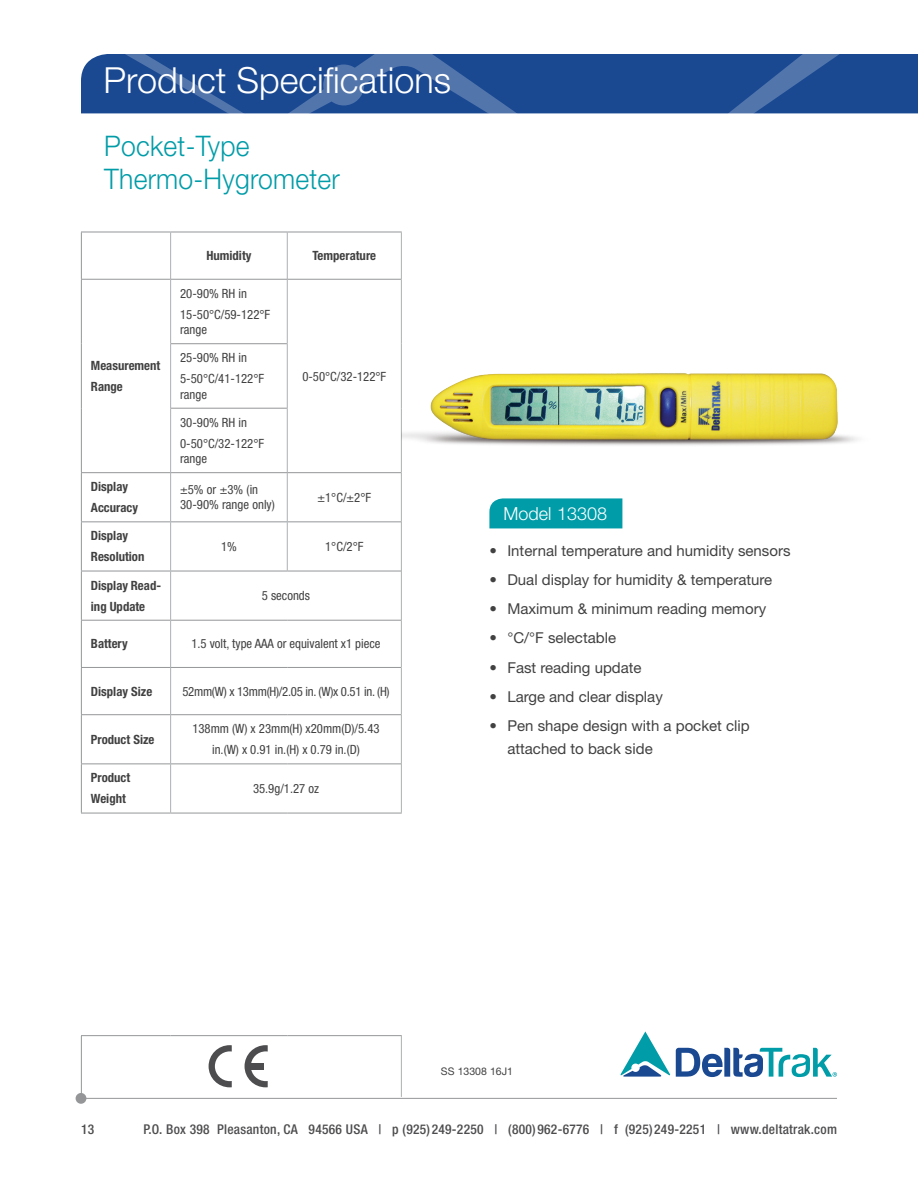
<style>
.page{position:relative;width:918px;height:1188px;background:#fff}
.page>*{position:absolute;margin:0;border:0;box-sizing:border-box;transform-origin:0 0}
.t1{font:300 36px "Helvetica Neue LT Std";color:#fff}
.t2{font:300 28.35px/33px "Helvetica Neue LT Std";letter-spacing:.01em;color:#009ca8;scale:.93 1}
.t3{font:300 18px "Helvetica Neue LT Std";color:#fff}
.t4{font:15px/22.5px "Helvetica Neue LT Std";color:#414142}
.t5{font:500 condensed 13.5px "Helvetica Neue LT Std";letter-spacing:.02em;color:#4d4d4f}
.t6{font:condensed 12.75px/21px "Helvetica Neue LT Std";color:#414142}
.t7{font:700 condensed 12.75px/21px "Helvetica Neue LT Std";color:#414142}
.t8{font:condensed 12.75px "Helvetica Neue LT Std";letter-spacing:-.02em;color:#414142}
.t9{font:10.5px "Helvetica Neue LT Std";color:#414142}
</style>
<div class="page">
<svg style="left:81px;top:54px;width:837px;height:59px;background:#235096"></svg>
<div style="left:76px;top:1093px;width:10px;height:11px;background:#949698;border-radius:50%"></div>
<hr style="left:81px;top:1098px;width:756px;height:1px;background:#949698">
<svg style="left:620px;top:1031px;width:217px;height:46px"></svg>
<hr style="left:81px;top:232px;width:90px;height:1px;background:#949698">
<hr style="left:81px;top:232px;width:1px;height:47px;background:#949698">
<hr style="left:171px;top:232px;width:116px;height:1px;background:#949698">
<hr style="left:287px;top:232px;width:115px;height:1px;background:#949698">
<hr style="left:170px;top:232px;width:1px;height:47px;background:#adafb1">
<hr style="left:287px;top:232px;width:1px;height:47px;background:#adafb1">
<hr style="left:401px;top:232px;width:1px;height:47px;background:#adafb1">
<hr style="left:81px;top:279px;width:90px;height:1px;background:#949698">
<hr style="left:81px;top:280px;width:1px;height:64px;background:#949698">
<hr style="left:81px;top:344px;width:1px;height:64px;background:#949698">
<hr style="left:81px;top:408px;width:1px;height:64px;background:#949698">
<hr style="left:171px;top:279px;width:116px;height:1px;background:#949698">
<hr style="left:170px;top:280px;width:1px;height:64px;background:#adafb1">
<hr style="left:287px;top:279px;width:114px;height:1px;background:#949698">
<hr style="left:287px;top:280px;width:1px;height:64px;background:#adafb1">
<hr style="left:401px;top:279px;width:1px;height:65px;background:#adafb1">
<hr style="left:401px;top:344px;width:1px;height:64px;background:#adafb1">
<hr style="left:401px;top:408px;width:1px;height:65px;background:#adafb1">
<hr style="left:171px;top:343px;width:116px;height:1px;background:#949698">
<hr style="left:170px;top:344px;width:1px;height:64px;background:#adafb1">
<hr style="left:287px;top:344px;width:1px;height:64px;background:#adafb1">
<hr style="left:171px;top:408px;width:116px;height:1px;background:#949698">
<hr style="left:170px;top:408px;width:1px;height:64px;background:#adafb1">
<hr style="left:287px;top:408px;width:1px;height:64px;background:#adafb1">
<hr style="left:81px;top:472px;width:90px;height:1px;background:#949698">
<hr style="left:81px;top:473px;width:1px;height:48px;background:#949698">
<hr style="left:171px;top:472px;width:116px;height:1px;background:#949698">
<hr style="left:287px;top:472px;width:114px;height:1px;background:#949698">
<hr style="left:81px;top:521px;width:90px;height:1px;background:#949698">
<hr style="left:81px;top:522px;width:1px;height:49px;background:#949698">
<hr style="left:171px;top:521px;width:116px;height:1px;background:#949698">
<hr style="left:287px;top:521px;width:114px;height:1px;background:#949698">
<hr style="left:81px;top:571px;width:90px;height:1px;background:#949698">
<hr style="left:81px;top:571px;width:1px;height:49px;background:#949698">
<hr style="left:171px;top:571px;width:116px;height:1px;background:#949698">
<hr style="left:287px;top:571px;width:114px;height:1px;background:#949698">
<hr style="left:81px;top:620px;width:90px;height:1px;background:#949698">
<hr style="left:81px;top:621px;width:1px;height:46px;background:#949698">
<hr style="left:171px;top:620px;width:116px;height:1px;background:#949698">
<hr style="left:287px;top:620px;width:114px;height:1px;background:#949698">
<hr style="left:81px;top:667px;width:90px;height:1px;background:#949698">
<hr style="left:81px;top:668px;width:1px;height:46px;background:#949698">
<hr style="left:171px;top:667px;width:116px;height:1px;background:#949698">
<hr style="left:287px;top:667px;width:114px;height:1px;background:#949698">
<hr style="left:81px;top:714px;width:90px;height:1px;background:#949698">
<hr style="left:81px;top:715px;width:1px;height:49px;background:#949698">
<hr style="left:171px;top:714px;width:116px;height:1px;background:#949698">
<hr style="left:287px;top:714px;width:114px;height:1px;background:#949698">
<hr style="left:81px;top:764px;width:90px;height:1px;background:#949698">
<hr style="left:81px;top:764px;width:1px;height:49px;background:#949698">
<hr style="left:171px;top:764px;width:116px;height:1px;background:#949698">
<hr style="left:287px;top:764px;width:114px;height:1px;background:#949698">
<hr style="left:81px;top:813px;width:90px;height:1px;background:#949698">
<hr style="left:171px;top:813px;width:116px;height:1px;background:#949698">
<hr style="left:287px;top:813px;width:115px;height:1px;background:#949698">
<hr style="left:81px;top:1035px;width:90px;height:1px;background:#949698">
<hr style="left:81px;top:1036px;width:1px;height:61px;background:#949698">
<hr style="left:171px;top:1035px;width:116px;height:1px;background:#949698">
<hr style="left:287px;top:1035px;width:115px;height:1px;background:#949698">
<hr style="left:170px;top:473px;width:1px;height:48px;background:#adafb1">
<hr style="left:287px;top:473px;width:1px;height:48px;background:#adafb1">
<hr style="left:401px;top:473px;width:1px;height:49px;background:#adafb1">
<hr style="left:170px;top:522px;width:1px;height:49px;background:#adafb1">
<hr style="left:287px;top:522px;width:1px;height:49px;background:#adafb1">
<hr style="left:401px;top:522px;width:1px;height:49px;background:#adafb1">
<hr style="left:170px;top:571px;width:1px;height:49px;background:#adafb1">
<hr style="left:401px;top:571px;width:1px;height:49px;background:#adafb1">
<hr style="left:170px;top:621px;width:1px;height:46px;background:#adafb1">
<hr style="left:401px;top:620px;width:1px;height:47px;background:#adafb1">
<hr style="left:170px;top:668px;width:1px;height:46px;background:#adafb1">
<hr style="left:401px;top:667px;width:1px;height:48px;background:#adafb1">
<hr style="left:170px;top:715px;width:1px;height:49px;background:#adafb1">
<hr style="left:401px;top:715px;width:1px;height:49px;background:#adafb1">
<hr style="left:170px;top:764px;width:1px;height:49px;background:#adafb1">
<hr style="left:401px;top:764px;width:1px;height:49px;background:#adafb1">
<hr style="left:401px;top:1036px;width:1px;height:61px;background:#adafb1">
<svg style="left:245px;top:1045px;width:23px;height:42px"></svg>
<svg style="left:209px;top:1045px;width:23px;height:42px"></svg>
<div style="left:248px;top:1063px;width:16px;height:6px;background:#4d4d4f"></div>
<div style="left:489px;top:498px;width:133px;height:30px;background:#009ca8"></div>
<img style="left:402px;top:373px;width:456px;height:73px">
<h1 class="t1" style="left:104px;top:58px;width:349px">Product Specifications</h1>
<h2 class="t2" style="left:104px;top:129px;width:255px">Pocket-Type<br>Thermo-Hygrometer</h2>
<p class="t7" style="left:206px;top:245px;width:47px">Humidity</p>
<p class="t7" style="left:312px;top:245px;width:65px">Temperature</p>
<p class="t7" style="left:91px;top:355px;width:71px">Measurement<br>Range</p>
<p class="t6" style="left:180px;top:283px;width:92px">20-90% RH in<br>15-50°C/59-122°F</p>
<p class="t6" style="left:180px;top:319px;width:28px">range</p>
<p class="t6" style="left:180px;top:347px;width:85px">25-90% RH in<br>5-50°C/41-122°F</p>
<p class="t6" style="left:180px;top:384px;width:28px">range</p>
<p class="t6" style="left:180px;top:412px;width:85px">30-90% RH in<br>0-50°C/32-122°F</p>
<p class="t6" style="left:180px;top:448px;width:28px">range</p>
<p class="t6" style="left:302px;top:365px;width:85px">0-50°C/32-122°F</p>
<p class="t7" style="left:91px;top:476px;width:49px">Display<br>Accuracy</p>
<p class="t6" style="left:180px;top:482px;width:96px;line-height:15.3px">±5% or ±3% (in<br>30-90% range only)</p>
<p class="t6" style="left:318px;top:487px;width:55px">±1°C/±2°F</p>
<p class="t7" style="left:91px;top:525px;width:55px">Display<br>Resolution</p>
<p class="t6" style="left:221px;top:536px;width:17px">1%</p>
<p class="t6" style="left:325px;top:536px;width:40px">1°C/2°F</p>
<p class="t7" style="left:91px;top:574px;width:72px">Display Read&shy;ing Update</p>
<p class="t6" style="left:262px;top:585px;width:50px">5 seconds</p>
<p class="t7" style="left:91px;top:633px;width:38px">Battery</p>
<p class="t6" style="left:191px;top:633px;width:191px">1.5 volt, type AAA or equivalent x1 piece</p>
<p class="t7" style="left:91px;top:680px;width:63px">Display Size</p>
<p class="t8" style="left:182px;top:684px;width:209px">52mm(W) x 13mm(H)/2.05 in. (W)x 0.51 in. (H)</p>
<p class="t7" style="left:91px;top:729px;width:65px">Product Size</p>
<p class="t6" style="left:192px;top:718px;width:189px;text-align:center">138mm (W) x 23mm(H) x20mm(D)/5.43 in.(W) x 0.91 in.(H) x 0.79 in.(D)</p>
<p class="t7" style="left:91px;top:767px;width:41px">Product<br>Weight</p>
<p class="t6" style="left:253px;top:778px;width:67px">35.9g/1.27 oz</p>
<h3 class="t3" style="left:504px;top:502px;width:105px">Model 13308</h3>
<p class="t4" style="left:489px;top:539px;width:303px">• Internal temperature and humidity sensors</p>
<p class="t4" style="left:489px;top:568px;width:284px">• Dual display for humidity &amp; temperature</p>
<p class="t4" style="left:489px;top:597px;width:278px">• Maximum &amp; minimum reading memory</p>
<p class="t4" style="left:489px;top:627px;width:128px">• °C/°F selectable</p>
<p class="t4" style="left:489px;top:656px;width:154px">• Fast reading update</p>
<p class="t4" style="left:489px;top:685px;width:175px">• Large and clear display</p>
<p class="t4" style="left:507px;top:714px;width:244px;text-indent:-18px">• Pen shape design with a pocket clip attached to back side</p>
<p class="t9" style="left:441px;top:1065px;width:74px">SS 13308 16J1</p>
<p class="t5" style="left:81px;top:1121px;width:15px">13</p>
<p class="t5" style="left:143px;top:1121px;width:695px">P.O. Box 398 Pleasanton, CA 94566 USA | p (925)249-2250 | (800)962-6776 | f (925)249-2251 | www.deltatrak.com</p>
</div>
